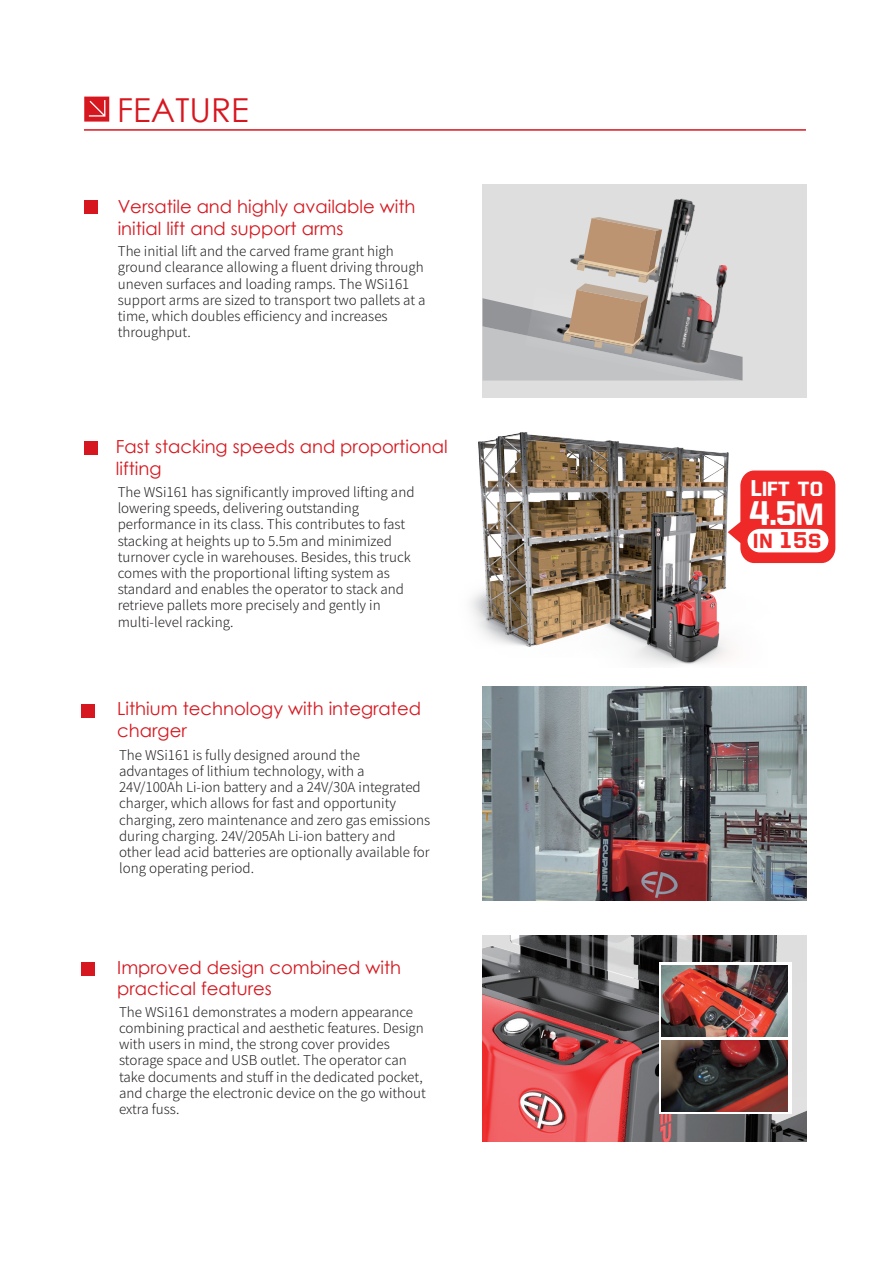
<style>
.page{position:relative;width:893px;height:1263px;background:#fff}
.page>*{position:absolute;margin:0;border:0;box-sizing:border-box;transform-origin:0 0}
.t1{font:33px "Century Gothic";color:#d7171f}
.t2{font:32.55px "Allstar 4";color:#fff}
.t3{font:21.75px "Allstar 4";color:#fff}
.t4{font:21.75px "Allstar 4";color:#ee2928}
.t5{font:18px/21.6px "Century Gothic";color:#d7171f}
.t6{font:300 13.5px/16.2px "Source Han Sans CN";color:#231f20}
</style>
<div class="page">
<div style="left:81px;top:704px;width:14px;height:14px;background:#d7171f"></div>
<div style="left:84px;top:200px;width:14px;height:14px;background:#d7171f"></div>
<div style="left:84px;top:441px;width:14px;height:13px;background:#d7171f"></div>
<hr style="left:84px;top:129px;width:722px;height:2px;background:#d7171f">
<svg style="left:84px;top:97px;width:25px;height:25px"></svg>
<div style="left:81px;top:962px;width:14px;height:14px;background:#d7171f"></div>
<img style="left:471px;top:432px;width:365px;height:215px">
<svg style="left:728px;top:470px;width:107px;height:93px"></svg>
<img style="left:482px;top:935px;width:324px;height:206px">
<img style="left:482px;top:687px;width:324px;height:214px">
<div style="left:482px;top:184px;width:324px;height:214px;background:#dedede"></div>
<svg style="left:659px;top:962px;width:132px;height:152px"></svg>
<img style="left:662px;top:1040px;width:126px;height:71px">
<img style="left:662px;top:966px;width:126px;height:70px">
<img style="left:538px;top:497px;width:229px;height:168px">
<img style="left:671px;top:184px;width:136px;height:212px">
<svg style="left:482px;top:217px;width:261px;height:164px"></svg>
<h1 class="t1" style="left:117px;top:87px;width:133px">FEATURE</h1>
<h3 class="t5" style="left:118px;top:195px;width:299px">Versatile and highly available with initial lift and support arms</h3>
<p class="t6" style="left:118px;top:243px;width:309px">The initial lift and the carved frame grant high ground clearance allowing a fluent driving through uneven surfaces and loading ramps. The WSi161 support arms are sized to transport two pallets at a time, which doubles efficiency and increases throughput.</p>
<h3 class="t5" style="left:116px;top:436px;width:333px">Fast stacking speeds and proportional lifting</h3>
<p class="t6" style="left:118px;top:484px;width:298px">The WSi161 has significantly improved lifting and lowering speeds, delivering outstanding performance in its class. This contributes to fast stacking at heights up to 5.5m and minimized turnover cycle in warehouses. Besides, this truck comes with the proportional lifting system as standard and enables the operator to stack and retrieve pallets more precisely and gently in multi-level racking.</p>
<h3 class="t5" style="left:117px;top:698px;width:305px">Lithium technology with integrated charger</h3>
<p class="t6" style="left:119px;top:747px;width:313px">The WSi161 is fully designed around the advantages of lithium technology, with a 24V/100Ah Li-ion battery and a 24V/30A integrated charger, which allows for fast and opportunity charging, zero maintenance and zero gas emissions during charging. 24V/205Ah Li-ion battery and other lead acid batteries are optionally available for long operating period.</p>
<h3 class="t5" style="left:117px;top:956px;width:285px">Improved design combined with practical features</h3>
<p class="t6" style="left:119px;top:1004px;width:308px">The WSi161 demonstrates a modern appearance combining practical and aesthetic features. Design with users in mind, the strong cover provides storage space and USB outlet. The operator can take documents and stuff in the dedicated pocket, and charge the electronic device on the go without extra fuss.</p>
<h3 class="t3" style="left:752px;top:478px;width:74px">Lift to</h3>
<h2 class="t2" style="left:751px;top:497px;width:75px">4.5m</h2>
<h3 class="t4" style="left:754px;top:530px;width:69px">in 15s</h3>
</div>
